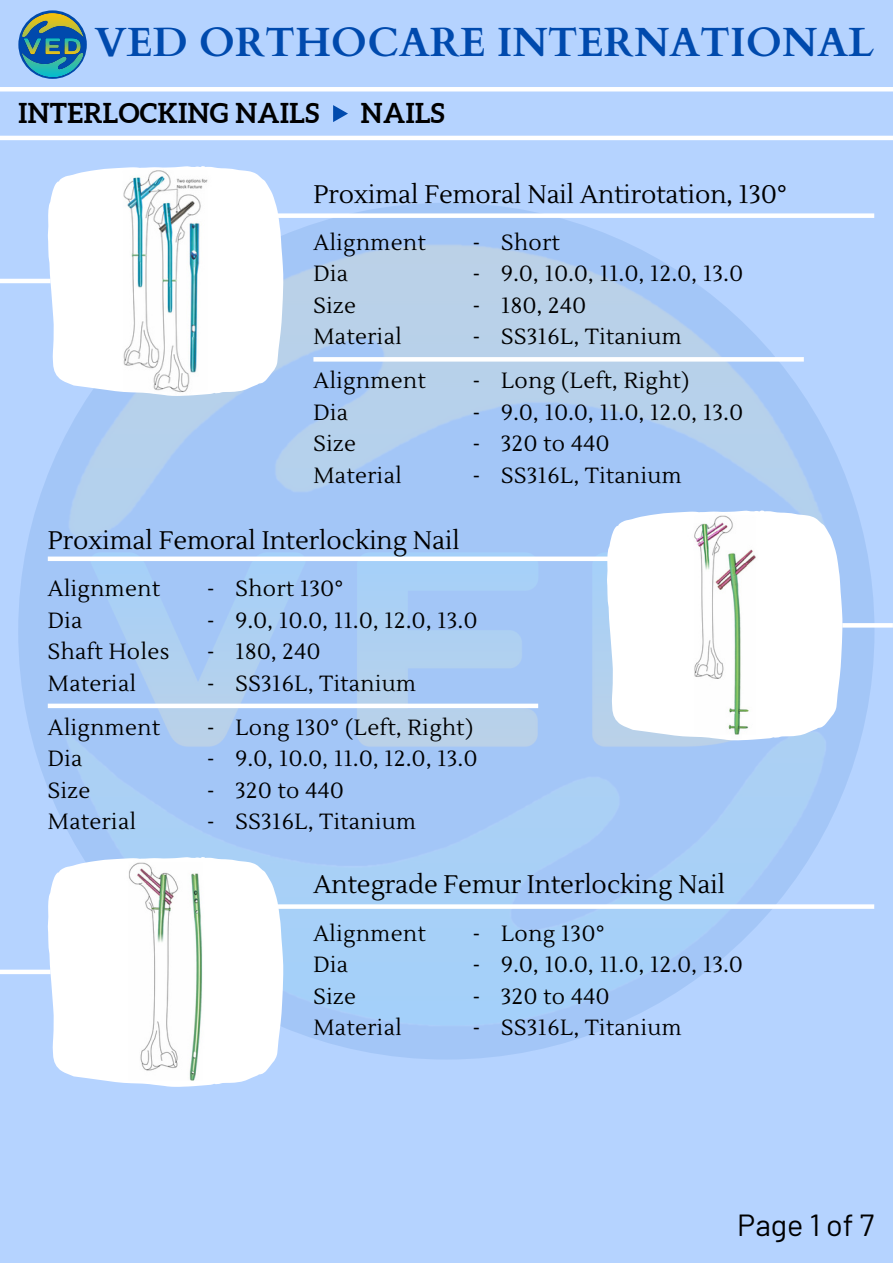
<style>
.page{position:relative;width:893px;height:1264px;background:#fff}
.page>*{position:absolute;margin:0;border:0;box-sizing:border-box;transform-origin:0 0}
.t1{font:700 40.8px "Cardo";color:#004aad}
.t2{font:30.45px "Barlow";color:#000}
.t3{font:700 27.3px "Aleo";letter-spacing:.015em;color:#000}
.t4{font:25.35px "Lustria";color:#000}
.t5{font:21.9px "Lustria";letter-spacing:.02em;color:#000}
</style>
<div class="page">
<div style="left:0;top:0;width:892px;height:1262px;background:#b5d3ff"></div>
<img style="left:18px;top:11px;width:69px;height:68px">
<hr style="left:0;top:87px;width:892px;height:4px;background:#fff">
<svg style="left:333px;top:105px;width:15px;height:17px"></svg>
<hr style="left:0;top:136px;width:892px;height:4px;background:#fff">
<img style="left:18px;top:208px;width:852px;height:851px">
<img style="left:48px;top:166px;width:235px;height:229px">
<div style="left:272px;top:213px;width:602px;height:5px;background:#fff"></div>
<hr style="left:0;top:279px;width:51px;height:4px;background:#fff">
<img style="left:607px;top:510px;width:235px;height:230px">
<div style="left:48px;top:556px;width:573px;height:5px;background:#fff"></div>
<hr style="left:842px;top:623px;width:50px;height:4px;background:#fff">
<hr style="left:313px;top:357px;width:490px;height:4px;background:#fff">
<div style="left:48px;top:703px;width:490px;height:5px;background:#fff"></div>
<img style="left:48px;top:857px;width:235px;height:229px">
<svg style="left:272px;top:904px;width:602px;height:4px;fill:#fff"></svg>
<div style="left:0;top:969px;width:51px;height:5px;background:#fff"></div>
<p class="t1" style="left:95px;top:15px;width:780px">VED ORTHOCARE INTERNATIONAL</p>
<p class="t3" style="left:18px;top:98px;width:302px">INTERLOCKING NAILS</p>
<p class="t3" style="left:361px;top:98px;width:85px">NAILS</p>
<p class="t4" style="left:313px;top:178px;width:475px">Proximal Femoral Nail Antirotation, 130°</p>
<p class="t5" style="left:472px;top:229px;width:10px">-</p>
<p class="t5" style="left:472px;top:260px;width:10px">-</p>
<p class="t5" style="left:472px;top:292px;width:10px">-</p>
<p class="t5" style="left:472px;top:323px;width:10px">-</p>
<p class="t5" style="left:313px;top:229px;width:114px">Alignment</p>
<p class="t5" style="left:313px;top:260px;width:36px">Dia</p>
<p class="t5" style="left:313px;top:292px;width:44px">Size</p>
<p class="t5" style="left:313px;top:323px;width:90px">Material</p>
<p class="t5" style="left:501px;top:229px;width:60px">Short</p>
<p class="t5" style="left:501px;top:260px;width:243px">9.0, 10.0, 11.0, 12.0, 13.0</p>
<p class="t5" style="left:501px;top:292px;width:86px">180, 240</p>
<p class="t5" style="left:501px;top:323px;width:182px">SS316L, Titanium</p>
<p class="t5" style="left:313px;top:367px;width:114px">Alignment</p>
<p class="t5" style="left:313px;top:399px;width:36px">Dia</p>
<p class="t5" style="left:313px;top:430px;width:44px">Size</p>
<p class="t5" style="left:313px;top:462px;width:90px">Material</p>
<p class="t5" style="left:472px;top:367px;width:10px">-</p>
<p class="t5" style="left:472px;top:399px;width:10px">-</p>
<p class="t5" style="left:472px;top:430px;width:10px">-</p>
<p class="t5" style="left:472px;top:462px;width:10px">-</p>
<p class="t4" style="left:48px;top:524px;width:413px">Proximal Femoral Interlocking Nail</p>
<p class="t5" style="left:207px;top:575px;width:10px">-</p>
<p class="t5" style="left:207px;top:606px;width:10px">-</p>
<p class="t5" style="left:207px;top:638px;width:10px">-</p>
<p class="t5" style="left:207px;top:669px;width:10px">-</p>
<p class="t5" style="left:48px;top:575px;width:114px">Alignment</p>
<p class="t5" style="left:48px;top:606px;width:36px">Dia</p>
<p class="t5" style="left:48px;top:638px;width:123px">Shaft Holes</p>
<p class="t5" style="left:48px;top:669px;width:90px">Material</p>
<p class="t5" style="left:235px;top:575px;width:110px">Short 130°</p>
<p class="t5" style="left:235px;top:606px;width:243px">9.0, 10.0, 11.0, 12.0, 13.0</p>
<p class="t5" style="left:235px;top:638px;width:86px">180, 240</p>
<p class="t5" style="left:235px;top:669px;width:182px">SS316L, Titanium</p>
<p class="t5" style="left:48px;top:714px;width:114px">Alignment</p>
<p class="t5" style="left:48px;top:745px;width:36px">Dia</p>
<p class="t5" style="left:48px;top:777px;width:44px">Size</p>
<p class="t5" style="left:48px;top:808px;width:90px">Material</p>
<p class="t5" style="left:207px;top:714px;width:10px">-</p>
<p class="t5" style="left:207px;top:745px;width:10px">-</p>
<p class="t5" style="left:207px;top:777px;width:10px">-</p>
<p class="t5" style="left:207px;top:808px;width:10px">-</p>
<p class="t5" style="left:235px;top:714px;width:239px">Long 130° (Left, Right)</p>
<p class="t5" style="left:235px;top:745px;width:243px">9.0, 10.0, 11.0, 12.0, 13.0</p>
<p class="t5" style="left:235px;top:777px;width:110px">320 to 440</p>
<p class="t5" style="left:235px;top:808px;width:182px">SS316L, Titanium</p>
<p class="t5" style="left:501px;top:367px;width:190px">Long (Left, Right)</p>
<p class="t5" style="left:501px;top:399px;width:243px">9.0, 10.0, 11.0, 12.0, 13.0</p>
<p class="t5" style="left:501px;top:430px;width:110px">320 to 440</p>
<p class="t5" style="left:501px;top:462px;width:182px">SS316L, Titanium</p>
<p class="t4" style="left:313px;top:869px;width:413px">Antegrade Femur Interlocking Nail</p>
<p class="t5" style="left:472px;top:919px;width:10px">-</p>
<p class="t5" style="left:472px;top:951px;width:10px">-</p>
<p class="t5" style="left:472px;top:982px;width:10px">-</p>
<p class="t5" style="left:472px;top:1014px;width:10px">-</p>
<p class="t5" style="left:313px;top:919px;width:114px">Alignment</p>
<p class="t5" style="left:313px;top:951px;width:36px">Dia</p>
<p class="t5" style="left:313px;top:982px;width:44px">Size</p>
<p class="t5" style="left:313px;top:1014px;width:90px">Material</p>
<p class="t5" style="left:501px;top:919px;width:105px">Long 130°</p>
<p class="t5" style="left:501px;top:951px;width:243px">9.0, 10.0, 11.0, 12.0, 13.0</p>
<p class="t5" style="left:501px;top:982px;width:110px">320 to 440</p>
<p class="t5" style="left:501px;top:1014px;width:182px">SS316L, Titanium</p>
<p class="t2" style="left:737px;top:1205px;width:138px">Page 1 of 7</p>
</div>
